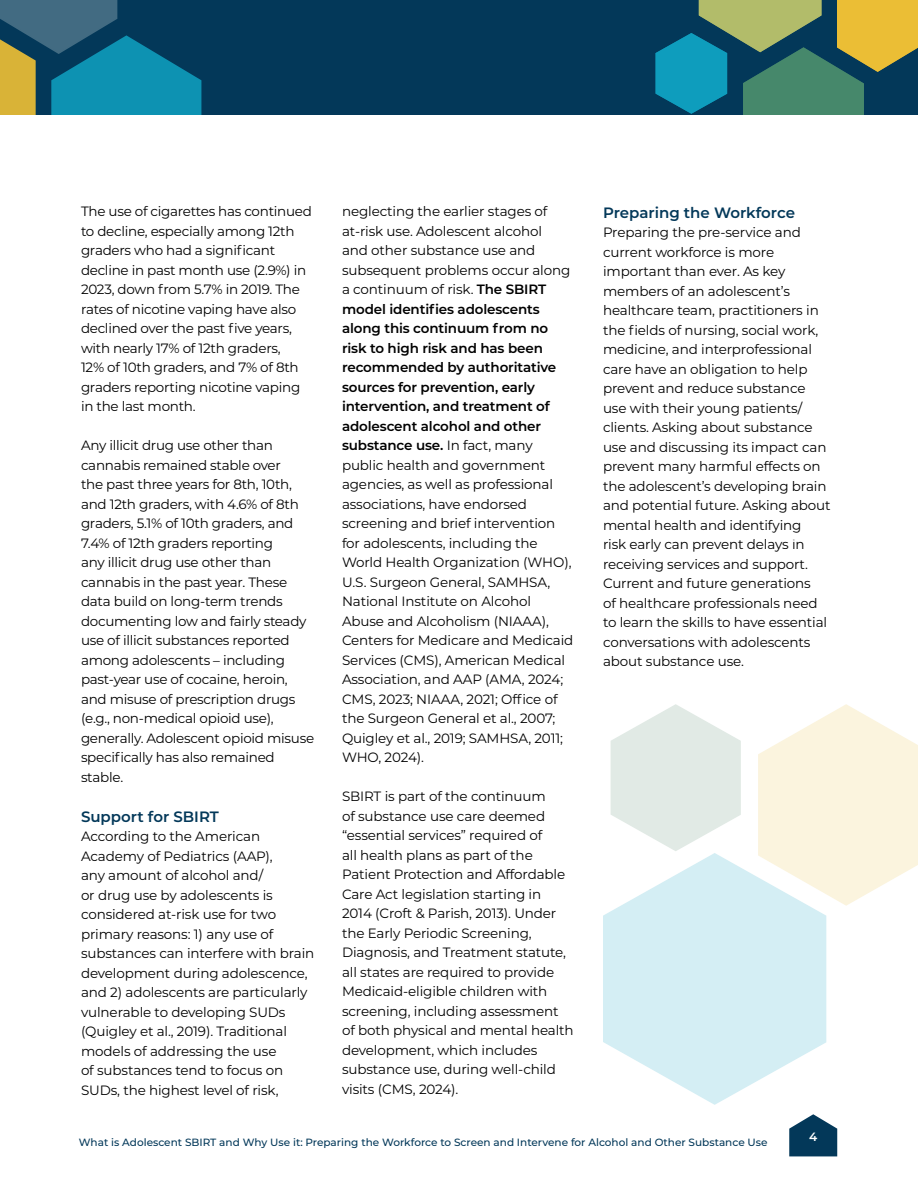
<style>
.page{position:relative;width:918px;height:1188px;background:#fff}
.page>*{position:absolute;margin:0;border:0;box-sizing:border-box;transform-origin:0 0}
.t1{font:600 15px "Montserrat";color:#033859}
.t2{font:13.5px/19.5px "Montserrat";letter-spacing:-.01em;color:#000}
.t3{font:600 12px "Montserrat";color:#fff}
.t4{font:500 10.5px "Montserrat";color:#033859}
.s1{font-weight:600}
</style>
<div class="page">
<div style="left:0;top:0;width:918px;height:115px;background:#033859"></div>
<svg style="left:0;top:0;width:201px;height:115px"></svg>
<svg style="left:789px;top:1114px;width:48px;height:42px"></svg>
<svg style="left:656px;top:0;width:262px;height:115px"></svg>
<svg style="left:758px;top:704px;width:160px;height:202px"></svg>
<svg style="left:603px;top:853px;width:223px;height:252px;fill:#d4eef4"></svg>
<svg style="left:611px;top:704px;width:130px;height:147px"></svg>
<p class="t2" style="left:81px;top:201px;width:233px">The use of cigarettes has continued to decline, especially among 12th graders who had a significant decline in past month use (2.9%) in<br>2023, down from 5.7% in 2019. The rates of nicotine vaping have also declined over the past five years, with nearly 17% of 12th graders,<br>12% of 10th graders, and 7% of 8th graders reporting nicotine vaping in the last month.</p>
<p class="t2" style="left:81px;top:435px;width:235px">Any illicit drug use other than cannabis remained stable over<br>the past three years for 8th, 10th, and 12th graders, with 4.6% of 8th graders, 5.1% of 10th graders, and<br>7.4% of 12th graders reporting<br>any illicit drug use other than cannabis in the past year. These data build on long-term trends documenting low and fairly steady use of illicit substances reported among adolescents – including past-year use of cocaine, heroin, and misuse of prescription drugs (e.g., non-medical opioid use), generally. Adolescent opioid misuse specifically has also remained stable.</p>
<h4 class="t1" style="left:81px;top:806px;width:139px">Support for SBIRT</h4>
<p class="t2" style="left:81px;top:826px;width:235px">According to the American<br>Academy of Pediatrics (AAP),<br>any amount of alcohol and/<br>or drug use by adolescents is considered at-risk use for two primary reasons: 1) any use of substances can interfere with brain development during adolescence, and 2) adolescents are particularly vulnerable to developing SUDs (Quigley et al., 2019). Traditional models of addressing the use<br>of substances tend to focus on<br>SUDs, the highest level of risk,</p>
<p class="t2" style="left:342px;top:201px;width:233px">neglecting the earlier stages of at-risk use. Adolescent alcohol<br>and other substance use and subsequent problems occur along a continuum of risk. <span class="s1">The SBIRT model identifies adolescents along this continuum from no risk to high risk and has been recommended by authoritative sources for prevention, early intervention, and treatment of adolescent alcohol and other substance use.</span> In fact, many public health and government agencies, as well as professional associations, have endorsed screening and brief intervention for adolescents, including the<br>World Health Organization (WHO),<br>U.S. Surgeon General, SAMHSA,<br>National Institute on Alcohol<br>Abuse and Alcoholism (NIAAA),<br>Centers for Medicare and Medicaid<br>Services (CMS), American Medical<br>Association, and AAP (AMA, 2024;<br>CMS, 2023; NIAAA, 2021; Office of the Surgeon General et al., 2007;<br>Quigley et al., 2019; SAMHSA, 2011;<br>WHO, 2024).</p>
<p class="t2" style="left:342px;top:786px;width:233px">SBIRT is part of the continuum<br>of substance use care deemed “essential services” required of<br>all health plans as part of the<br>Patient Protection and Affordable<br>Care Act legislation starting in<br>2014 (Croft &amp; Parish, 2013). Under the Early Periodic Screening,<br>Diagnosis, and Treatment statute, all states are required to provide<br>Medicaid-eligible children with screening, including assessment of both physical and mental health development, which includes substance use, during well-child visits (CMS, 2024).</p>
<h4 class="t1" style="left:603px;top:202px;width:194px">Preparing the Workforce</h4>
<p class="t2" style="left:603px;top:222px;width:229px">Preparing the pre-service and current workforce is more important than ever. As key members of an adolescent’s healthcare team, practitioners in the fields of nursing, social work, medicine, and interprofessional care have an obligation to help prevent and reduce substance use with their young patients/ clients. Asking about substance use and discussing its impact can prevent many harmful effects on the adolescent’s developing brain and potential future. Asking about mental health and identifying<br>risk early can prevent delays in receiving services and support.<br>Current and future generations<br>of healthcare professionals need to learn the skills to have essential conversations with adolescents about substance use.</p>
<p class="t4" style="left:79px;top:1134px;width:690px">What is Adolescent SBIRT and Why Use it: Preparing the Workforce to Screen and Intervene for Alcohol and Other Substance Use</p>
<p class="t3" style="left:809px;top:1128px;width:10px">4</p>
</div>
